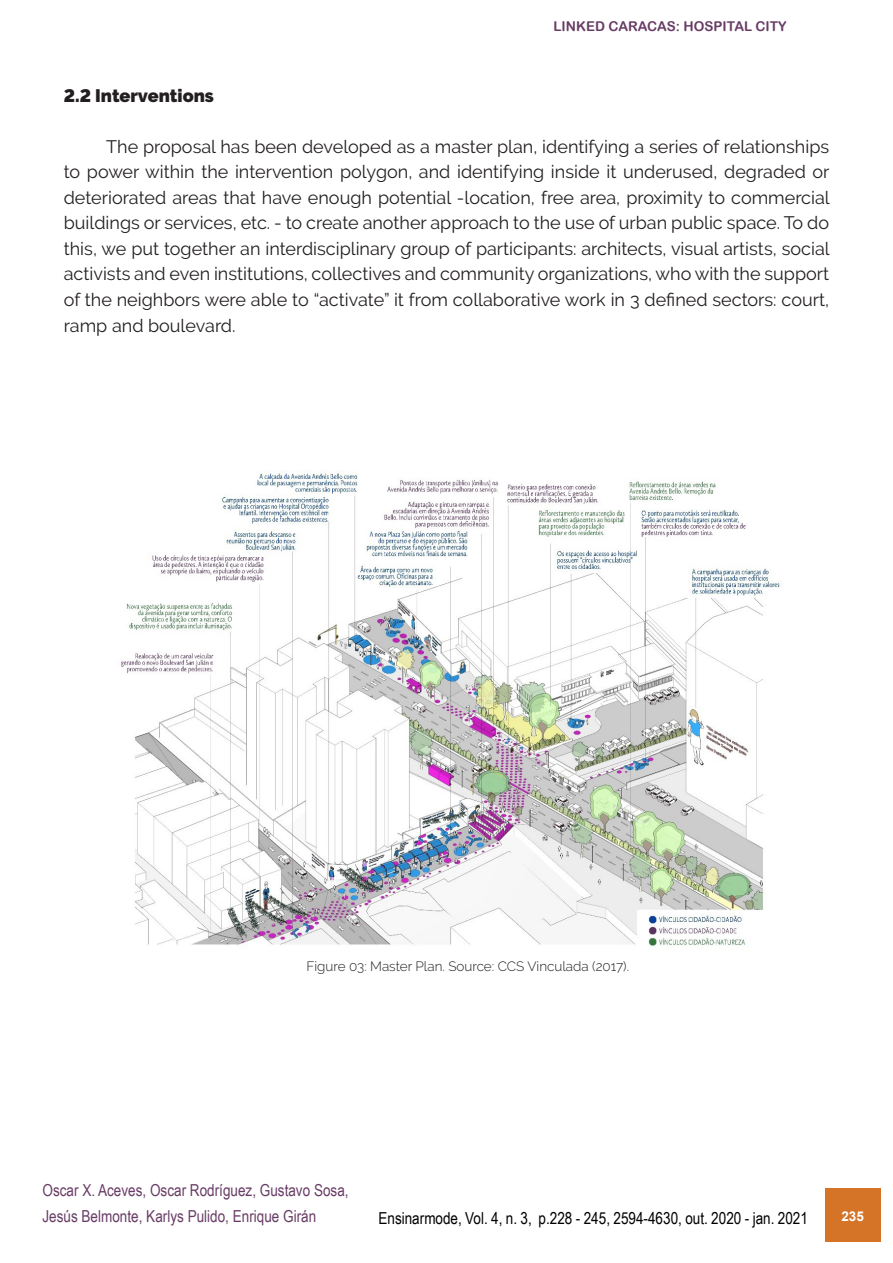
<style>
.page{position:relative;width:893px;height:1263px;background:#fff}
.page>*{position:absolute;margin:0;border:0;box-sizing:border-box;transform-origin:0 0}
.Corpo{font:18px/25.5px "Raleway";color:#231f20;text-align:justify}
.Titulo_do_texto{font:900 18px "Raleway";color:#231f20}
.t1{font:16.5px/25.5px "Arial Narrow";color:#683c65}
.t2{font:16.5px "Arial Narrow";color:#000}
.legenda{font:300 13.5px "Raleway";color:#231f20}
.t3{font:13.5px "Arial Rounded MT Bold";color:#683c65}
.t4{font:700 13.5px "Arial";color:#fff}
</style>
<div class="page">
<div style="left:826px;top:1188px;width:55px;height:54px;background:#d57427"></div>
<img style="left:121px;top:471px;width:659px;height:475px">
<p class="t3" style="left:553px;top:18px;width:235px">LINKED CARACAS: HOSPITAL CITY</p>
<p class="Titulo_do_texto" style="left:64px;top:85px;width:152px">2.2 Interventions</p>
<p class="Corpo" style="left:64px;top:134px;width:767px;text-indent:43px">The proposal has been developed as a master plan, identifying a series of relationships to power within the intervention polygon, and identifying inside it underused, degraded or deteriorated areas that have enough potential -location, free area, proximity to commercial buildings or services, etc. - to create another approach to the use of urban public space. To do this, we put together an interdisciplinary group of participants: architects, visual artists, social activists and even institutions, collectives and community organizations, who with the support of the neighbors were able to “activate” it from collaborative work in 3 defined sectors: court, ramp and boulevard.</p>
<p class="legenda" style="left:306px;top:958px;width:324px">Figure 03: Master Plan. Source: CCS Vinculada (2017).</p>
<p class="t1" style="left:43px;top:1177px;width:308px">Oscar X. Aceves, Oscar Rodríguez, Gustavo Sosa,<br>Jesús Belmonte, Karlys Pulido, Enrique Girán</p>
<p class="t2" style="left:378px;top:1206px;width:431px">Ensinarmode, Vol. 4, n. 3, p.228 - 245, 2594-4630, out. 2020 - jan. 2021</p>
<p class="t4" style="left:849px;top:1206px;width:24px">235</p>
<p class="t4" style="left:841px;top:1206px;width:24px">235</p>
</div>
